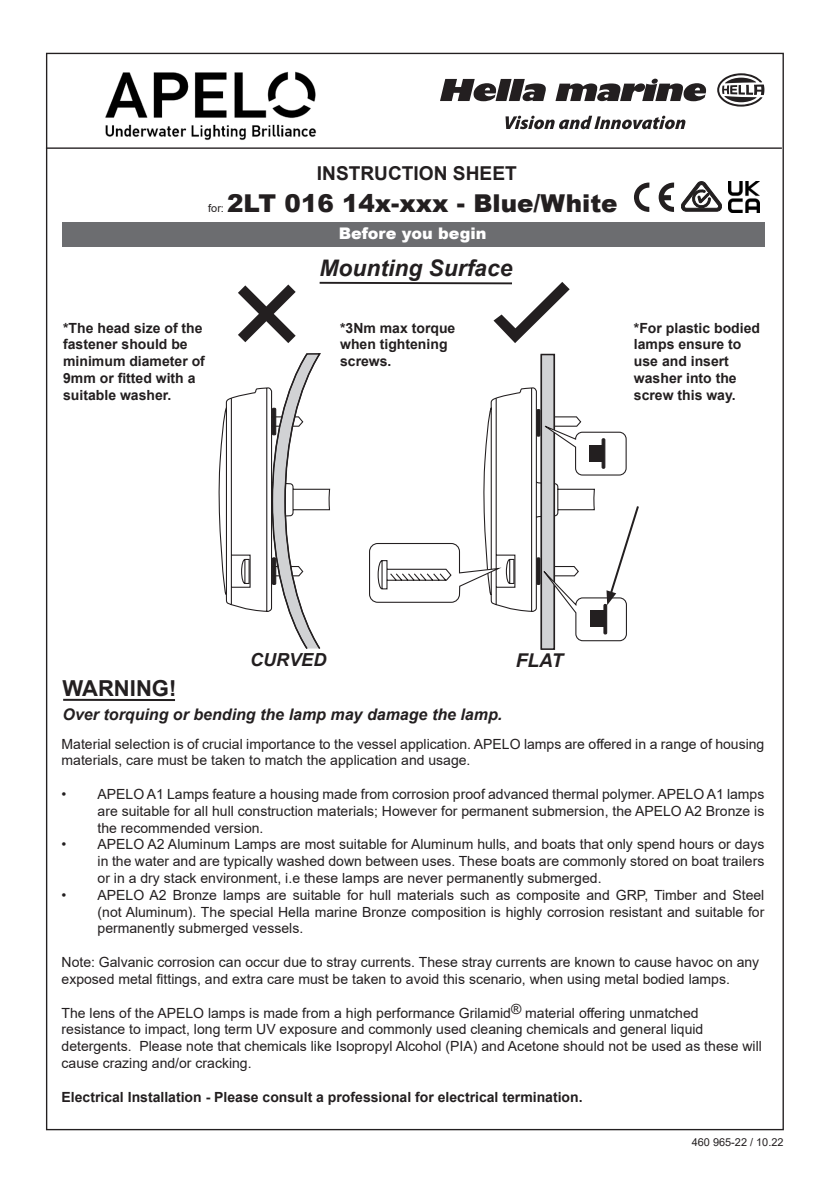
<style>
.page{position:relative;width:840px;height:1191px;background:#fff}
.page>*{position:absolute;margin:0;border:0;box-sizing:border-box;transform-origin:0 0}
.t1{font:900 24.6px "Arial";color:#231f20}
.t2{font:italic 700 22.8px "Arial";color:#231f20}
.t3{font:700 22px "Arial";color:#231f20}
.t4{font:700 19.2px "Arial";color:#231f20}
.t5{font:italic 700 19px "Arial";color:#231f20}
.t6{font:italic 700 18px "Arial";color:#231f20}
.t7{font:italic 700 16px "Arial";color:#231f20}
.t8{font:900 16px "Arial";color:#fff}
.t9{font:14px/16.8px "Arial";color:#231f20}
.t10{font:700 14px/16.8px "Arial";color:#231f20}
.t11{font:11px "Arial";color:#231f20}
</style>
<div class="page">
<hr style="left:46px;top:147px;width:735px;height:2px;background:#231f20">
<div style="left:61px;top:222px;width:703px;height:24px;background:#6c6d70"></div>
<img style="left:105px;top:71px;width:212px;height:69px">
<svg style="left:505px;top:116px;width:180px;height:13px"></svg>
<svg style="left:440px;top:79px;width:105px;height:22px"></svg>
<svg style="left:555px;top:79px;width:151px;height:22px"></svg>
<svg style="left:717px;top:73px;width:47px;height:34px"></svg>
<svg style="left:634px;top:181px;width:87px;height:31px"></svg>
<img style="left:728px;top:181px;width:31px;height:31px">
<hr style="left:319px;top:282px;width:192px;height:2px;background:#231f20">
<hr style="left:63px;top:699px;width:112px;height:2px;background:#231f20">
<svg style="left:218px;top:387px;width:53px;height:225px"></svg>
<svg style="left:271px;top:353px;width:60px;height:296px"></svg>
<svg style="left:240px;top:558px;width:10px;height:26px"></svg>
<div style="left:272px;top:557px;width:4px;height:28px;border:1px solid #231f20"></div>
<div style="left:272px;top:408px;width:4px;height:27px;border:1px solid #231f20"></div>
<svg style="left:493px;top:282px;width:76px;height:61px"></svg>
<svg style="left:238px;top:284px;width:57px;height:59px"></svg>
<svg style="left:369px;top:353px;width:270px;height:297px"></svg>
<p class="t4" style="left:317px;top:159px;width:201px">INSTRUCTION SHEET</p>
<p class="t11" style="left:208px;top:201px;width:17px">for:</p>
<p class="t1" style="left:227px;top:186px;width:392px">2LT 016 14x-xxx - Blue/White</p>
<p class="t8" style="left:338px;top:222px;width:149px">Before you begin</p>
<p class="t2" style="left:319px;top:253px;width:194px">Mounting Surface</p>
<p class="t10" style="left:63px;top:319px;width:143px">*The head size of the fastener should be minimum diameter of<br>9mm or fitted with a suitable washer.</p>
<p class="t10" style="left:340px;top:319px;width:117px">*3Nm max torque when tightening screws.</p>
<p class="t10" style="left:633px;top:319px;width:128px">*For plastic bodied lamps ensure to use and insert washer into the screw this way.</p>
<p class="t6" style="left:250px;top:648px;width:77px">CURVED</p>
<p class="t5" style="left:515px;top:647px;width:49px">FLAT</p>
<p class="t3" style="left:63px;top:673px;width:115px">WARNING!</p>
<p class="t7" style="left:63px;top:704px;width:441px">Over torquing or bending the lamp may damage the lamp.</p>
<p class="t9" style="left:61px;top:735px;width:704px">Material selection is of crucial importance to the vessel application. APELO lamps are offered in a range of housing materials, care must be taken to match the application and usage.</p>
<p class="t9" style="left:97px;top:785px;width:668px;text-align:justify;text-indent:-36px">• APELO A1 Lamps feature a housing made from corrosion proof advanced thermal polymer. APELO A1 lamps are suitable for all hull construction materials; However for permanent submersion, the APELO A2 Bronze is the recommended version.</p>
<p class="t9" style="left:97px;top:836px;width:668px;text-align:justify;text-indent:-36px">• APELO A2 Aluminum Lamps are most suitable for Aluminum hulls, and boats that only spend hours or days in the water and are typically washed down between uses. These boats are commonly stored on boat trailers or in a dry stack environment, i.e these lamps are never permanently submerged.</p>
<p class="t9" style="left:97px;top:886px;width:668px;text-align:justify;text-indent:-36px">• APELO A2 Bronze lamps are suitable for hull materials such as composite and GRP, Timber and Steel (not Aluminum). The special Hella marine Bronze composition is highly corrosion resistant and suitable for permanently submerged vessels.</p>
<p class="t9" style="left:61px;top:953px;width:698px">Note: Galvanic corrosion can occur due to stray currents. These stray currents are known to cause havoc on any exposed metal fittings, and extra care must be taken to avoid this scenario, when using metal bodied lamps.</p>
<p class="t9" style="left:61px;top:1004px;width:701px">The lens of the APELO lamps is made from a high performance Grilamid® material offering unmatched resistance to impact, long term UV exposure and commonly used cleaning chemicals and general liquid detergents. Please note that chemicals like Isopropyl Alcohol (PIA) and Acetone should not be used as these will cause crazing and/or cracking.</p>
<p class="t10" style="left:61px;top:1088px;width:522px">Electrical Installation - Please consult a professional for electrical termination.</p>
<p class="t11" style="left:691px;top:1134px;width:93px">460 965-22 / 10.22</p>
</div>
